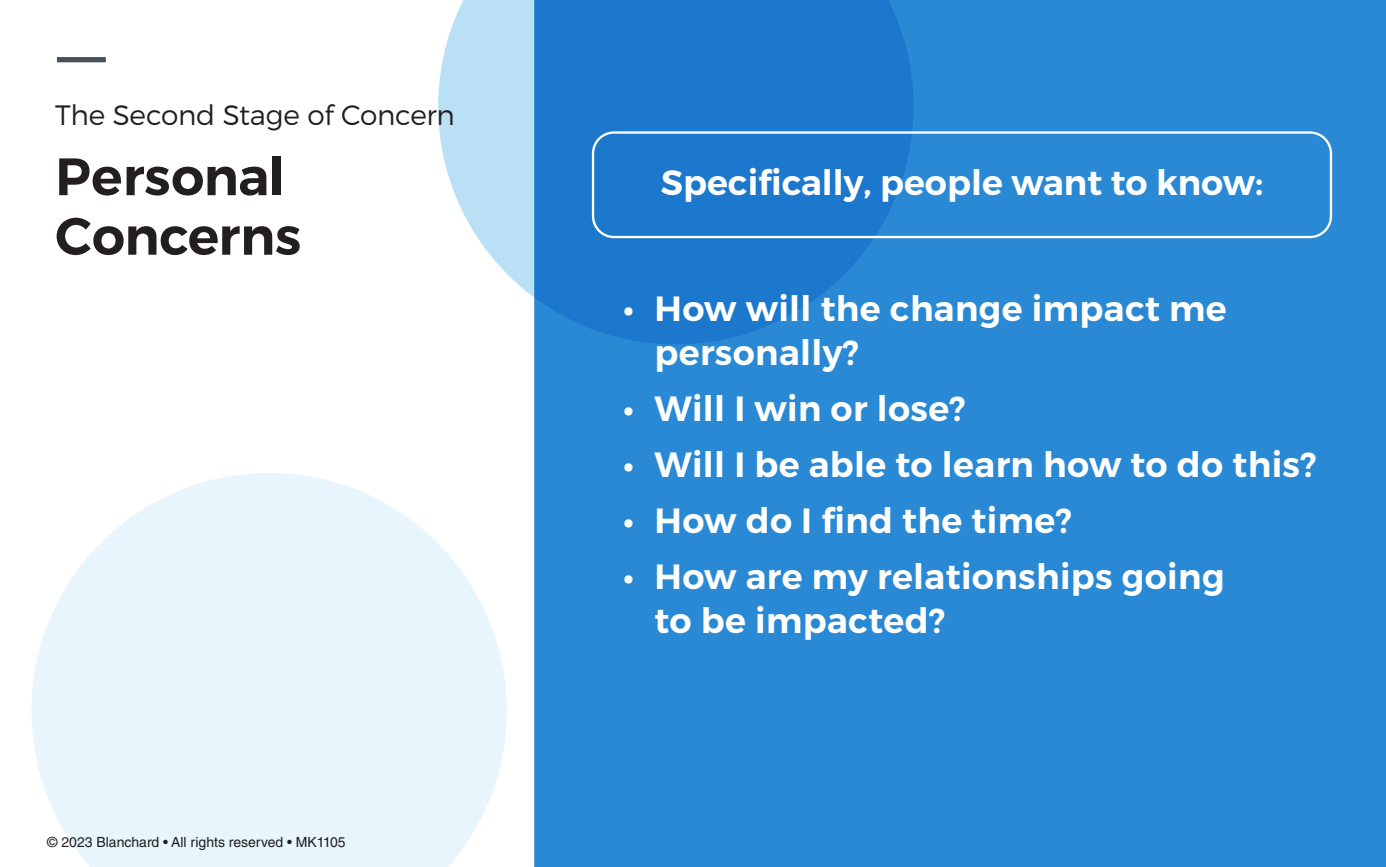
<style>
.page{position:relative;width:1386px;height:867px;background:#fff}
.page>*{position:absolute;margin:0;border:0;box-sizing:border-box;transform-origin:0 0}
.t1{font:600 52.5px/59.5px "Montserrat";letter-spacing:-.005em;color:#231f20}
.t2{font:600 35px/43.8px "Montserrat";letter-spacing:.01em;color:#fff}
.t3{font:300 28px "Montserrat";letter-spacing:-.015em;color:#231f20}
.t4{font:14px "Helvetica LT Std";color:#231f20}
</style>
<div class="page">
<div style="left:534px;top:0;width:852px;height:866px;background:#2989d5"></div>
<svg style="left:31px;top:473px;width:476px;height:393px;fill:#e8f5fc"></svg>
<svg style="left:438px;top:0;width:476px;height:344px;fill:#1c78cd"></svg>
<div style="left:57px;top:57px;width:49px;height:5px;background:#46515a"></div>
<div style="left:592px;top:131px;width:740px;height:107px;border:2px solid #fff;border-radius:21px"></div>
<h2 class="t3" style="left:55px;top:98px;width:401px">The Second Stage of Concern</h2>
<h2 class="t1" style="left:55px;top:147px;width:248px">Personal<br>Concerns</h2>
<p class="t2" style="left:661px;top:161px;width:604px">Specifically, people want to know:</p>
<p class="t4" style="left:47px;top:834px;width:300px">© 2023 Blanchard • All rights reserved • MK1105</p>
<p class="t2" style="left:654px;top:287px;width:574px;text-indent:-32px">• How will the change impact me personally?</p>
<p class="t2" style="left:623px;top:387px;width:344px">• Will I win or lose?</p>
<p class="t2" style="left:623px;top:443px;width:695px">• Will I be able to learn how to do this?</p>
<p class="t2" style="left:623px;top:499px;width:450px">• How do I find the time?</p>
<p class="t2" style="left:654px;top:555px;width:572px;text-indent:-32px">• How are my relationships going to be impacted?</p>
</div>
